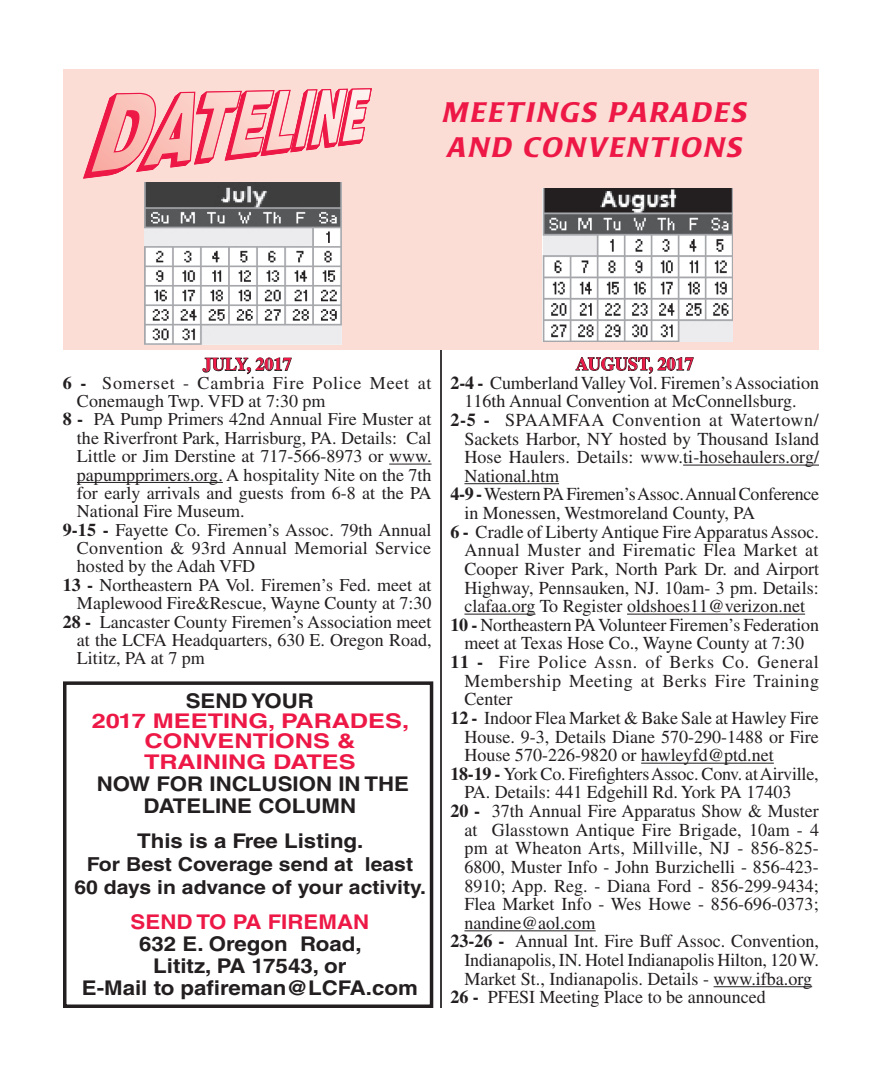
<style>
.page{position:relative;width:882px;height:1071px;background:#fff}
.page>*{position:absolute;margin:0;border:0;box-sizing:border-box;transform-origin:0 0}
.t1{font:italic 500 28px/35px "Poppl Laudatio";letter-spacing:.09em;color:#ed1846}
.t2{font:700 20.3px/22.2px "Helvetica LT Std";color:#231f20;scale:1.1 1}
.t3{font:700 20.3px/20.1px "Helvetica LT Std";color:#ed1846;scale:1.25 1}
.t4{font:700 20.3px "Helvetica LT Std";color:#ed1846;scale:1.1 1}
.t5{font:700 19.25px/22.8px "Helvetica LT Std";color:#231f20;text-align:center;scale:1.1 1}
.t6{font:18.2px "Times LT Std";color:#231f20}
.t7{font:18.2px "Times LT Std";letter-spacing:.035em;color:#231f20}
.t8{font:18.2px "Times LT Std";letter-spacing:-.02em;color:#231f20}
.t9{font:18.2px "Times LT Std";letter-spacing:.025em;color:#231f20}
.t10{font:18.2px "Times LT Std";letter-spacing:.04em;color:#231f20}
.t11{font:700 18.2px "Times LT Std";color:#ed1846}
.t12{font:18.03px "Times LT Std";color:#231f20}
.t13{font:18.03px "Times LT Std";letter-spacing:.02em;color:#231f20}
.t14{font:18.03px "Times LT Std";letter-spacing:.045em;color:#231f20}
.t15{font:700 18.03px "Times LT Std";color:#ed1846}
.s1{font-weight:700}
</style>
<div class="page">
<hr style="left:440px;top:203px;width:2px;height:805px;background:#231f20">
<div style="left:63px;top:69px;width:756px;height:281px;background:#fcddd6"></div>
<svg style="left:83px;top:88px;width:289px;height:91px"></svg>
<hr style="left:389px;top:464px;width:43px;height:1px;background:#231f20">
<hr style="left:77px;top:482px;width:146px;height:1px;background:#231f20">
<svg style="left:202px;top:357px;width:90px;height:18px"></svg>
<hr style="left:683px;top:465px;width:136px;height:1px;background:#231f20">
<hr style="left:464px;top:483px;width:95px;height:1px;background:#231f20">
<hr style="left:464px;top:614px;width:72px;height:1px;background:#231f20">
<hr style="left:627px;top:614px;width:178px;height:1px;background:#231f20">
<hr style="left:641px;top:763px;width:133px;height:1px;background:#231f20">
<hr style="left:464px;top:930px;width:132px;height:1px;background:#231f20">
<hr style="left:714px;top:986px;width:98px;height:1px;background:#231f20">
<svg style="left:575px;top:357px;width:119px;height:17px"></svg>
<img style="left:145px;top:183px;width:196px;height:161px">
<img style="left:543px;top:188px;width:190px;height:154px">
<div style="left:63px;top:681px;width:370px;height:327px;border:4px solid #231f20"></div>
<h1 class="t1" style="left:443px;top:95px;width:305px">MEETINGS PARADES<br>AND</h1>
<h1 class="t1" style="left:523px;top:130px;width:220px">CONVENTIONS</h1>
<p class="t15" style="left:203px;top:354px;width:90px">JULY, 2017</p>
<p class="t14" style="left:63px;top:373px;width:370px"><span class="s1">6 -</span> Somerset - Cambria Fire Police Meet at</p>
<p class="t12" style="left:77px;top:391px;width:250px">Conemaugh Twp. VFD at 7:30 pm</p>
<p class="t12" style="left:63px;top:409px;width:370px"><span class="s1">8 -</span> PA Pump Primers 42nd Annual Fire Muster at</p>
<p class="t12" style="left:77px;top:428px;width:356px">the Riverfront Park, Harrisburg, PA. Details: Cal</p>
<p class="t12" style="left:77px;top:446px;width:356px">Little or Jim Derstine at 717-566-8973 or www.</p>
<p class="t12" style="left:77px;top:464px;width:356px">papumpprimers.org. A hospitality Nite on the 7th</p>
<p class="t12" style="left:77px;top:483px;width:356px">for early arrivals and guests from 6-8 at the PA</p>
<p class="t12" style="left:77px;top:501px;width:169px">National Fire Museum.</p>
<p class="t12" style="left:63px;top:520px;width:370px"><span class="s1">9-15 -</span> Fayette Co. Firemen’s Assoc. 79th Annual</p>
<p class="t13" style="left:77px;top:538px;width:356px">Convention &amp; 93rd Annual Memorial Service</p>
<p class="t12" style="left:77px;top:556px;width:180px">hosted by the Adah VFD</p>
<p class="t12" style="left:63px;top:575px;width:370px"><span class="s1">13 -</span> Northeastern PA Vol. Firemen’s Fed. meet at</p>
<p class="t12" style="left:77px;top:593px;width:356px">Maplewood Fire&amp;Rescue, Wayne County at 7:30</p>
<p class="t12" style="left:63px;top:611px;width:370px"><span class="s1">28 -</span> Lancaster County Firemen’s Association meet</p>
<p class="t12" style="left:77px;top:630px;width:356px">at the LCFA Headquarters, 630 E. Oregon Road,</p>
<p class="t12" style="left:77px;top:648px;width:130px">Lititz, PA at 7 pm</p>
<p class="t2" style="left:186px;top:690px;width:87px">SEND YOUR</p>
<p class="t3" style="left:92px;top:711px;width:179px">2017 MEETING, PARADES</p>
<p class="t3" style="left:402px;top:711px;width:7px">,</p>
<p class="t3" style="left:144px;top:731px;width:170px">CONVENTIONS &amp;<br>TRAI</p>
<p class="t3" style="left:203px;top:751px;width:109px">NING DATES</p>
<p class="t2" style="left:97px;top:772px;width:137px">NOW FOR INCLUSIO</p>
<p class="t2" style="left:316px;top:772px;width:84px">N IN THE</p>
<p class="t2" style="left:144px;top:794px;width:120px">DATELINECOLU</p>
<p class="t2" style="left:137px;top:788px;width:207px;line-height:35px;text-indent:184px">MN<br>This is a Free Listing.</p>
<p class="t5" style="left:75px;top:852px;width:321px">For Best Coverage send at least<br>60 days in advance of your activity.</p>
<p class="t4" style="left:131px;top:909px;width:149px">SEND TO PA FIRE</p>
<p class="t4" style="left:318px;top:909px;width:48px">MAN</p>
<p class="t2" style="left:82px;top:932px;width:307px;text-align:center">632 E. Oregon Road,<br>Lititz, PA 17543, or<br>E-Mail to pafireman@LCFA.com</p>
<p class="t11" style="left:576px;top:353px;width:119px">AUGUST, 2017</p>
<p class="t6" style="left:450px;top:372px;width:370px"><span class="s1">2-4 -</span> Cumberland Valley Vol. Firemen’s Association</p>
<p class="t6" style="left:464px;top:391px;width:334px">116th Annual Convention at McConnellsburg.</p>
<p class="t7" style="left:450px;top:410px;width:370px"><span class="s1">2-5 -</span> SPAAMFAA Convention at Watertown/</p>
<p class="t6" style="left:464px;top:428px;width:356px">Sackets Harbor, NY hosted by Thousand Island</p>
<p class="t6" style="left:464px;top:447px;width:356px">Hose Haulers. Details: www.ti-hosehaulers.org/</p>
<p class="t6" style="left:464px;top:466px;width:96px">National.htm</p>
<p class="t8" style="left:450px;top:484px;width:370px"><span class="s1">4-9 -</span> Western PA Firemen’s Assoc. Annual Conference</p>
<p class="t6" style="left:464px;top:503px;width:292px">in Monessen, Westmoreland County, PA</p>
<p class="t6" style="left:450px;top:521px;width:370px"><span class="s1">6 -</span> Cradle of Liberty Antique Fire Apparatus Assoc.</p>
<p class="t9" style="left:464px;top:540px;width:356px">Annual Muster and Firematic Flea Market at</p>
<p class="t6" style="left:464px;top:559px;width:356px">Cooper River Park, North Park Dr. and Airport</p>
<p class="t6" style="left:464px;top:577px;width:356px">Highway, Pennsauken, NJ. 10am- 3 pm. Details:</p>
<p class="t6" style="left:464px;top:596px;width:342px">clafaa.org To Register oldshoes11@verizon.net</p>
<p class="t6" style="left:450px;top:614px;width:370px"><span class="s1">10 -</span> Northeastern PA Volunteer Firemen’s Federation</p>
<p class="t6" style="left:464px;top:633px;width:341px">meet at Texas Hose Co., Wayne County at 7:30</p>
<p class="t10" style="left:450px;top:652px;width:370px"><span class="s1">11 -</span> Fire Police Assn. of Berks Co. General</p>
<p class="t7" style="left:464px;top:670px;width:356px">Membership Meeting at Berks Fire Training</p>
<p class="t6" style="left:464px;top:689px;width:50px">Center</p>
<p class="t6" style="left:450px;top:708px;width:370px"><span class="s1">12 -</span> Indoor Flea Market &amp; Bake Sale at Hawley Fire</p>
<p class="t6" style="left:464px;top:726px;width:356px">House. 9-3, Details Diane 570-290-1488 or Fire</p>
<p class="t6" style="left:464px;top:745px;width:311px">House 570-226-9820 or hawleyfd@ptd.net</p>
<p class="t6" style="left:450px;top:763px;width:370px"><span class="s1">18-19 -</span> York Co. Firefighters Assoc. Conv. at Airville,</p>
<p class="t6" style="left:464px;top:782px;width:329px">PA. Details: 441 Edgehill Rd. York PA 17403</p>
<p class="t6" style="left:450px;top:801px;width:370px"><span class="s1">20 -</span> 37th Annual Fire Apparatus Show &amp; Muster</p>
<p class="t6" style="left:464px;top:819px;width:356px">at Glasstown Antique Fire Brigade, 10am - 4</p>
<p class="t6" style="left:464px;top:838px;width:356px">pm at Wheaton Arts, Millville, NJ - 856-825-</p>
<p class="t6" style="left:464px;top:857px;width:356px">6800, Muster Info - John Burzichelli - 856-423-</p>
<p class="t6" style="left:464px;top:875px;width:356px">8910; App. Reg. - Diana Ford - 856-299-9434;</p>
<p class="t6" style="left:464px;top:894px;width:356px">Flea Market Info - Wes Howe - 856-696-0373;</p>
<p class="t6" style="left:464px;top:912px;width:133px">nandine@aol.com</p>
<p class="t6" style="left:450px;top:931px;width:370px"><span class="s1">23-26 -</span> Annual Int. Fire Buff Assoc. Convention,</p>
<p class="t6" style="left:464px;top:950px;width:356px">Indianapolis, IN. Hotel Indianapolis Hilton, 120 W.</p>
<p class="t6" style="left:464px;top:968px;width:349px">Market St., Indianapolis. Details - www.ifba.org</p>
<p class="t6" style="left:450px;top:987px;width:317px"><span class="s1">26 -</span> PFESI Meeting Place to be announced</p>
</div>
